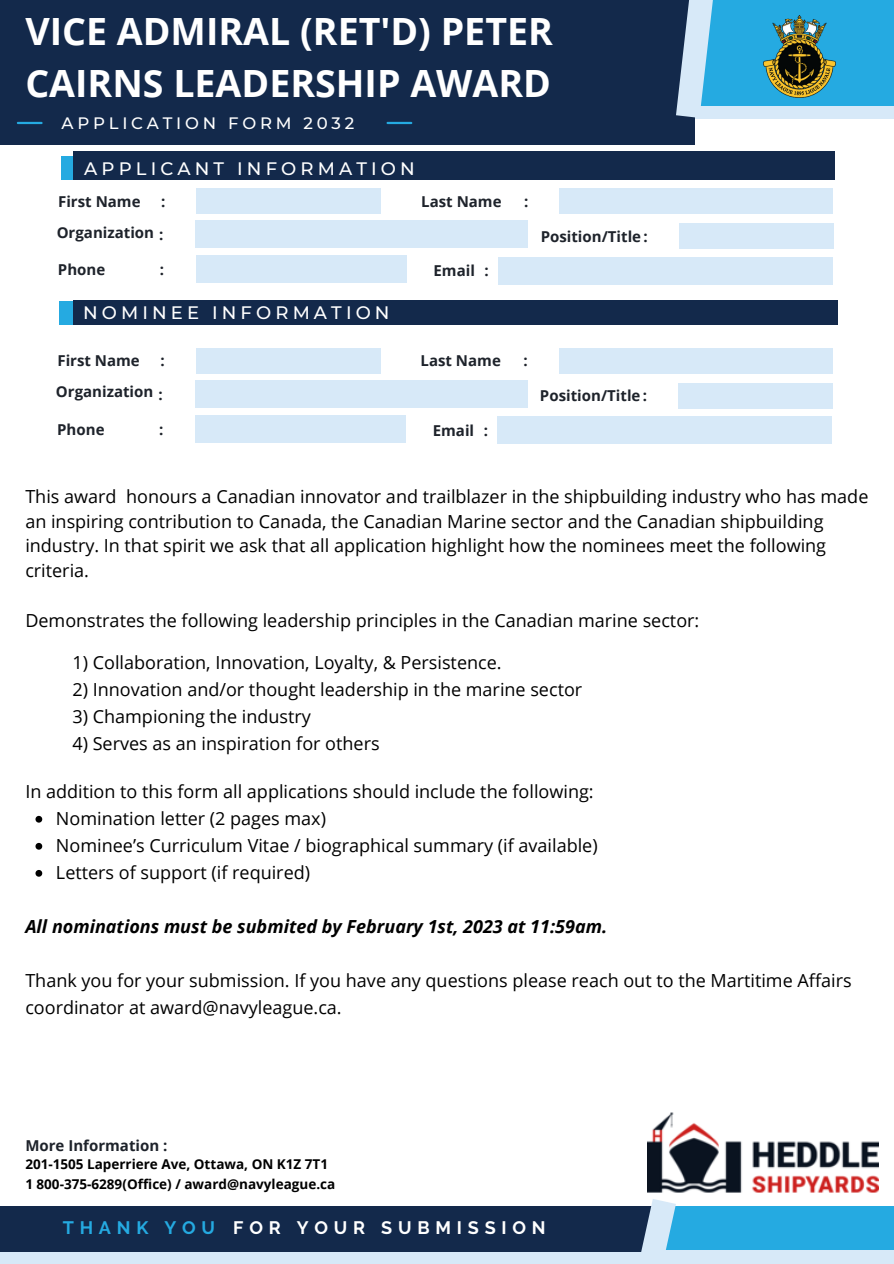
<style>
.page{position:relative;width:894px;height:1264px;background:#fff}
.page>*{position:absolute;margin:0;border:0;box-sizing:border-box;transform-origin:0 0}
.t1{font:700 37.5px/51.8px "Open Sans";color:#fff}
.t2{font:18px/24.8px "Open Sans";color:#000}
.t3{font:italic 700 18px "Open Sans";color:#000}
.t4{font:500 18px "Montserrat";letter-spacing:.23em;color:#fff}
.t5{font:700 18px "Raleway";letter-spacing:.32em;color:#fff}
.t6{font:500 16.5px "Montserrat";letter-spacing:.23em;color:#fff}
.t7{font:700 15px "Open Sans";color:#1e232b}
.t8{font:700 13.5px/20.5px "Open Sans";color:#000}
.s1{color:#25aae1}
</style>
<div class="page">
<div style="left:0;top:0;width:695px;height:145px;background:#13294b"></div>
<hr style="left:18px;top:122px;width:24px;height:2px;background:#25aae1">
<img style="left:647px;top:1112px;width:230px;height:81px">
<div style="left:0;top:1219px;width:893px;height:44px;background:#d7e9f8"></div>
<div style="left:0;top:1206px;width:656px;height:45px;background:#13294b"></div>
<div style="left:653px;top:1206px;width:240px;height:44px;background:#25aae1"></div>
<div style="left:61px;top:156px;width:30px;height:23px;background:#25aae1"></div>
<div style="left:73px;top:152px;width:761px;height:28px;background:#13294b"></div>
<div style="left:59px;top:301px;width:31px;height:24px;background:#25aae1"></div>
<div style="left:73px;top:300px;width:764px;height:25px;background:#13294b"></div>
<div style="left:695px;top:0;width:198px;height:106px;background:#25aae1"></div>
<svg style="left:676px;top:0;width:55px;height:119px"></svg>
<svg style="left:624px;top:1173px;width:68px;height:79px"></svg>
<div style="left:196px;top:188px;width:185px;height:26px;background:#d7e9f8"></div>
<div style="left:559px;top:188px;width:274px;height:26px;background:#d7e9f8"></div>
<div style="left:195px;top:221px;width:332px;height:27px;background:#d7e9f8"></div>
<div style="left:196px;top:256px;width:211px;height:27px;background:#d7e9f8"></div>
<div style="left:498px;top:257px;width:334px;height:27px;background:#d7e9f8"></div>
<div style="left:678px;top:223px;width:155px;height:26px;background:#d7e9f8"></div>
<div style="left:196px;top:348px;width:184px;height:25px;background:#d7e9f8"></div>
<div style="left:558px;top:348px;width:274px;height:25px;background:#d7e9f8"></div>
<div style="left:195px;top:380px;width:332px;height:27px;background:#d7e9f8"></div>
<div style="left:195px;top:415px;width:211px;height:27px;background:#d7e9f8"></div>
<div style="left:497px;top:416px;width:334px;height:27px;background:#d7e9f8"></div>
<div style="left:678px;top:383px;width:154px;height:26px;background:#d7e9f8"></div>
<hr style="left:387px;top:122px;width:24px;height:2px;background:#25aae1">
<img style="left:763px;top:15px;width:71px;height:82px">
<svg style="left:35px;top:815px;width:7px;height:7px"></svg>
<svg style="left:35px;top:843px;width:7px;height:6px"></svg>
<svg style="left:35px;top:870px;width:7px;height:6px"></svg>
<h1 class="t1" style="left:25px;top:5px;width:529px">VICE ADMIRAL (RET'D) PETER<br>CAIRNS LEADERSHIP AWARD</h1>
<p class="t6" style="left:61px;top:113px;width:294px">APPLICATION FORM 2032</p>
<p class="t4" style="left:84px;top:157px;width:332px">APPLICANT INFORMATION</p>
<p class="t7" style="left:58px;top:191px;width:84px">First Name</p>
<p class="t7" style="left:161px;top:191px;width:6px">:</p>
<p class="t7" style="left:421px;top:190px;width:82px">Last Name</p>
<p class="t7" style="left:524px;top:191px;width:6px">:</p>
<p class="t7" style="left:57px;top:222px;width:108px">Organization :</p>
<p class="t7" style="left:58px;top:259px;width:49px">Phone</p>
<p class="t7" style="left:160px;top:259px;width:6px">:</p>
<p class="t7" style="left:433px;top:260px;width:57px">Email :</p>
<p class="t4" style="left:83px;top:302px;width:308px">NOMINEE INFORMATION</p>
<p class="t7" style="left:540px;top:226px;width:109px">Position/Title :</p>
<p class="t7" style="left:57px;top:350px;width:84px">First Name</p>
<p class="t7" style="left:160px;top:350px;width:6px">:</p>
<p class="t7" style="left:420px;top:350px;width:82px">Last Name</p>
<p class="t7" style="left:523px;top:350px;width:6px">:</p>
<p class="t7" style="left:56px;top:381px;width:108px">Organization :</p>
<p class="t7" style="left:57px;top:418px;width:49px">Phone</p>
<p class="t7" style="left:159px;top:418px;width:6px">:</p>
<p class="t7" style="left:432px;top:420px;width:57px">Email :</p>
<p class="t7" style="left:540px;top:385px;width:109px">Position/Title :</p>
<p class="t2" style="left:25px;top:483px;width:844px">This award honours a Canadian innovator and trailblazer in the shipbuilding industry who has made an inspiring contribution to Canada, the Canadian Marine sector and the Canadian shipbuilding industry. In that spirit we ask that all application highlight how the nominees meet the following criteria.</p>
<p class="t2" style="left:25px;top:607px;width:675px">Demonstrates the following leadership principles in the Canadian marine sector:</p>
<p class="t2" style="left:72px;top:649px;width:430px">1) Collaboration, Innovation, Loyalty, &amp; Persistence.</p>
<p class="t2" style="left:72px;top:676px;width:511px">2) Innovation and/or thought leadership in the marine sector</p>
<p class="t2" style="left:72px;top:703px;width:240px">3) Championing the industry</p>
<p class="t2" style="left:72px;top:730px;width:308px">4) Serves as an inspiration for others</p>
<p class="t2" style="left:25px;top:778px;width:569px">In addition to this form all applications should include the following:</p>
<p class="t2" style="left:56px;top:804px;width:543px;line-height:27px">Nomination letter (2 pages max)<br>Nominee’s Curriculum Vitae / biographical summary (if available)<br>Letters of support (if required)</p>
<p class="t3" style="left:25px;top:913px;width:583px">All nominations must be submited by February 1st, 2023 at 11:59am.</p>
<p class="t2" style="left:25px;top:966px;width:827px;line-height:27px">Thank you for your submission. If you have any questions please reach out to the Martitime Affairs coordinator at award@navyleague.ca.</p>
<p class="t7" style="left:25px;top:1134px;width:143px">More Information :</p>
<p class="t8" style="left:25px;top:1153px;width:311px">201-1505 Laperriere Ave, Ottawa, ON K1Z 7T1<br>1 800-375-6289(Office) / award@navyleague.ca</p>
<p class="t5" style="left:63px;top:1217px;width:484px"><span class="s1">THANK YOU</span> FOR YOUR SUBMISSION</p>
</div>
